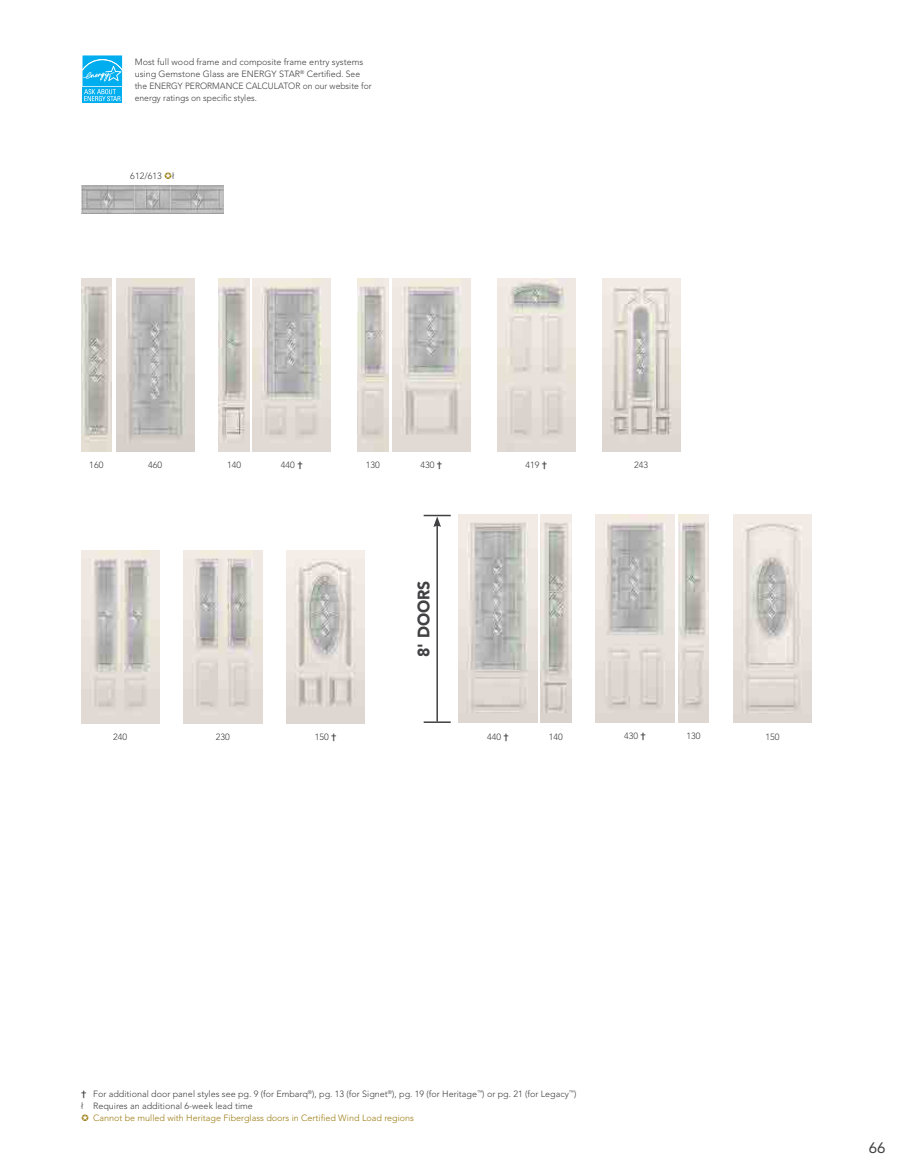
<style>
.page{position:relative;width:905px;height:1175px;background:#fff}
.page>*{position:absolute;margin:0;border:0;box-sizing:border-box;transform-origin:0 0}
.t1{font:900 16.5px "Avenir LT Std";color:#414042;scale:.96 1}
.t2{font:15px "Avenir LT Std";color:#414042}
.t3{font:300 9px/12px "Avenir LT Std";color:#414042}
.t4{font:300 9px "Avenir LT Std";color:#9c7c13}
.s1{font-weight:800}
</style>
<div class="page">
<svg style="left:83px;top:56px;width:39px;height:46px;background:#2dbcf1"></svg>
<div style="left:81px;top:54px;width:43px;height:50px;border:1px solid #fff"></div>
<img style="left:596px;top:515px;width:78px;height:208px">
<img style="left:678px;top:515px;width:31px;height:208px">
<img style="left:459px;top:515px;width:78px;height:208px">
<img style="left:540px;top:515px;width:31px;height:208px">
<img style="left:733px;top:515px;width:78px;height:208px">
<img style="left:602px;top:279px;width:78px;height:172px">
<img style="left:497px;top:279px;width:78px;height:172px">
<img style="left:184px;top:550px;width:78px;height:173px">
<img style="left:392px;top:279px;width:78px;height:172px">
<img style="left:357px;top:279px;width:31px;height:172px">
<img style="left:81px;top:186px;width:142px;height:27px">
<img style="left:286px;top:550px;width:79px;height:173px">
<img style="left:81px;top:550px;width:78px;height:173px">
<img style="left:219px;top:279px;width:30px;height:172px">
<img style="left:253px;top:279px;width:78px;height:172px">
<img style="left:116px;top:279px;width:78px;height:172px">
<img style="left:81px;top:279px;width:30px;height:172px">
<hr style="left:436px;top:524px;width:2px;height:197px;background:#414042">
<svg style="left:423px;top:515px;width:27px;height:12px"></svg>
<hr style="left:423px;top:721px;width:27px;height:2px;background:#414042">
<p class="t3" style="left:135px;top:55px;width:238px">Most full wood frame and composite frame entry systems using Gemstone Glass are ENERGY STAR<sup>®</sup> Certified. See the ENERGY PERORMANCE CALCULATOR on our website for energy ratings on specific styles.</p>
<p class="t3" style="left:130px;top:170px;width:45px">612/613 ł</p>
<p class="t3" style="left:89px;top:458px;width:16px">160</p>
<p class="t3" style="left:148px;top:458px;width:16px">460</p>
<p class="t3" style="left:227px;top:458px;width:16px">140</p>
<p class="t3" style="left:281px;top:458px;width:23px">440 <span class="s1">†</span></p>
<p class="t3" style="left:366px;top:458px;width:16px">130</p>
<p class="t3" style="left:420px;top:458px;width:23px">430 <span class="s1">†</span></p>
<p class="t3" style="left:525px;top:458px;width:23px">419 <span class="s1">†</span></p>
<p class="t3" style="left:634px;top:458px;width:16px">243</p>
<h1 class="t1" style="left:414px;top:657px;width:81px;rotate:-90deg">8' DOORS</h1>
<p class="t3" style="left:113px;top:730px;width:16px">240</p>
<p class="t3" style="left:315px;top:730px;width:23px">150 <span class="s1">†</span></p>
<p class="t3" style="left:216px;top:730px;width:16px">230</p>
<p class="t3" style="left:487px;top:730px;width:23px">440 <span class="s1">†</span></p>
<p class="t3" style="left:548px;top:730px;width:16px">140</p>
<p class="t3" style="left:624px;top:730px;width:23px">430 <span class="s1">†</span></p>
<p class="t3" style="left:686px;top:730px;width:16px">130</p>
<p class="t3" style="left:765px;top:730px;width:16px">150</p>
<p class="t3" style="left:81px;top:1087px;width:497px"><span class="s1">†</span> For additional door panel styles see pg. 9 (for Embarq<sup>®</sup>), pg. 13 (for Signet<sup>®</sup>), pg. 19 (for Heritage<sup>™</sup>) or pg. 21 (for Legacy<sup>™</sup>) ł Requires an additional 6-week lead time</p>
<p class="t4" style="left:93px;top:1112px;width:322px">Cannot be mulled with Heritage Fiberglass doors in Certified Wind Load regions</p>
<h2 class="t2" style="left:868px;top:1139px;width:18px">66</h2>
</div>
